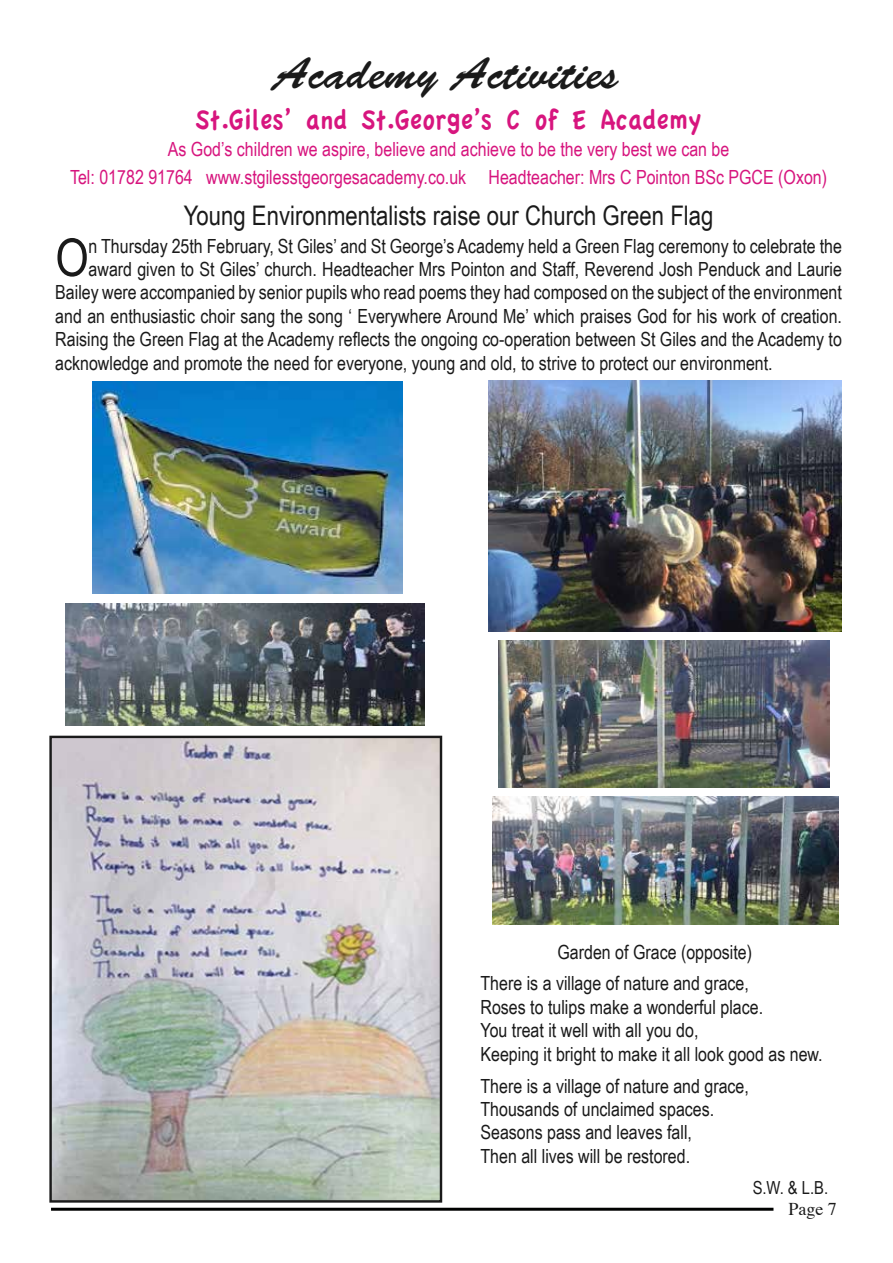
<style>
.page{position:relative;width:893px;height:1263px;background:#fff}
.page>*{position:absolute;margin:0;border:0;box-sizing:border-box;transform-origin:0 0}
.t1{font:52.2px "Arial Narrow";color:#1a1a1a}
.t2{font:45px "Brush Script Std";color:#1a1a1a}
.t3{font:30px "Apple Casual";color:#d7157e;scale:.9 1}
.t4{font:27px "Arial Narrow";color:#1a1a1a}
.t5{font:19.5px/23.4px "Arial Narrow";color:#1a1a1a}
.t6{font:19.5px/27.6px "Arial Narrow";color:#d7157e;text-align:center}
.t7{font:18px "Arial Narrow";color:#1a1a1a}
.t8{font:18px "Times";color:#1a1a1a}
</style>
<div class="page">
<hr style="left:51px;top:1208px;width:722px;height:3px;background:#000100">
<img style="left:488px;top:380px;width:354px;height:251px">
<img style="left:492px;top:796px;width:346px;height:129px">
<img style="left:499px;top:640px;width:330px;height:147px">
<img style="left:92px;top:381px;width:310px;height:212px">
<img style="left:66px;top:604px;width:358px;height:121px">
<img style="left:52px;top:739px;width:387px;height:460px">
<div style="left:49px;top:736px;width:393px;height:466px;border:2px solid #1a1a1a"></div>
<h2 class="t2" style="left:274px;top:48px;width:347px">Academy Activities</h2>
<h3 class="t3" style="left:196px;top:103px;width:564px">St.Giles’ and St.George’s C of E Academy</h3>
<p class="t6" style="left:70px;top:135px;width:759px">As God’s children we aspire, believe and achieve to be the very best we can be<br>Tel: 01782 91764 www.stgilesstgeorgesacademy.co.uk Headteacher: Mrs C Pointon BSc PGCE (Oxon)</p>
<h3 class="t4" style="left:184px;top:196px;width:531px">Young Environmentalists raise our Church Green Flag</h3>
<h1 class="t1" style="left:55px;top:219px;width:35px">O</h1>
<p class="t5" style="left:89px;top:233px;width:755px">n Thursday 25th February, St Giles’ and St George’s Academy held a Green Flag ceremony to celebrate the</p>
<p class="t5" style="left:89px;top:257px;width:755px">award given to St Giles’ church. Headteacher Mrs Pointon and Staff, Reverend Josh Penduck and Laurie</p>
<p class="t5" style="left:55px;top:280px;width:788px">Bailey were accompanied by senior pupils who read poems they had composed on the subject of the environment</p>
<p class="t5" style="left:55px;top:303px;width:788px">and an enthusiastic choir sang the song ‘ Everywhere Around Me’ which praises God for his work of creation.</p>
<p class="t5" style="left:55px;top:327px;width:788px">Raising the Green Flag at the Academy reflects the ongoing co-operation between St Giles and the Academy to</p>
<p class="t5" style="left:55px;top:350px;width:719px">acknowledge and promote the need for everyone, young and old, to strive to protect our environment.</p>
<p class="t5" style="left:480px;top:935px;width:273px;line-height:32px;text-align:right">Garden of Grace (opposite)<br>There is a village of nature and grace,</p>
<p class="t5" style="left:480px;top:994px;width:344px">Roses to tulips make a wonderful place.<br>You treat it well with all you do,<br>Keeping it bright to make it all look good as new.</p>
<p class="t5" style="left:480px;top:1073px;width:270px">There is a village of nature and grace,<br>Thousands of unclaimed spaces.<br>Seasons pass and leaves fall,<br>Then all lives will be restored.</p>
<p class="t7" style="left:753px;top:1175px;width:77px">S.W. &amp; L.B.</p>
<p class="t8" style="left:788px;top:1192px;width:50px">Page 7</p>
</div>
